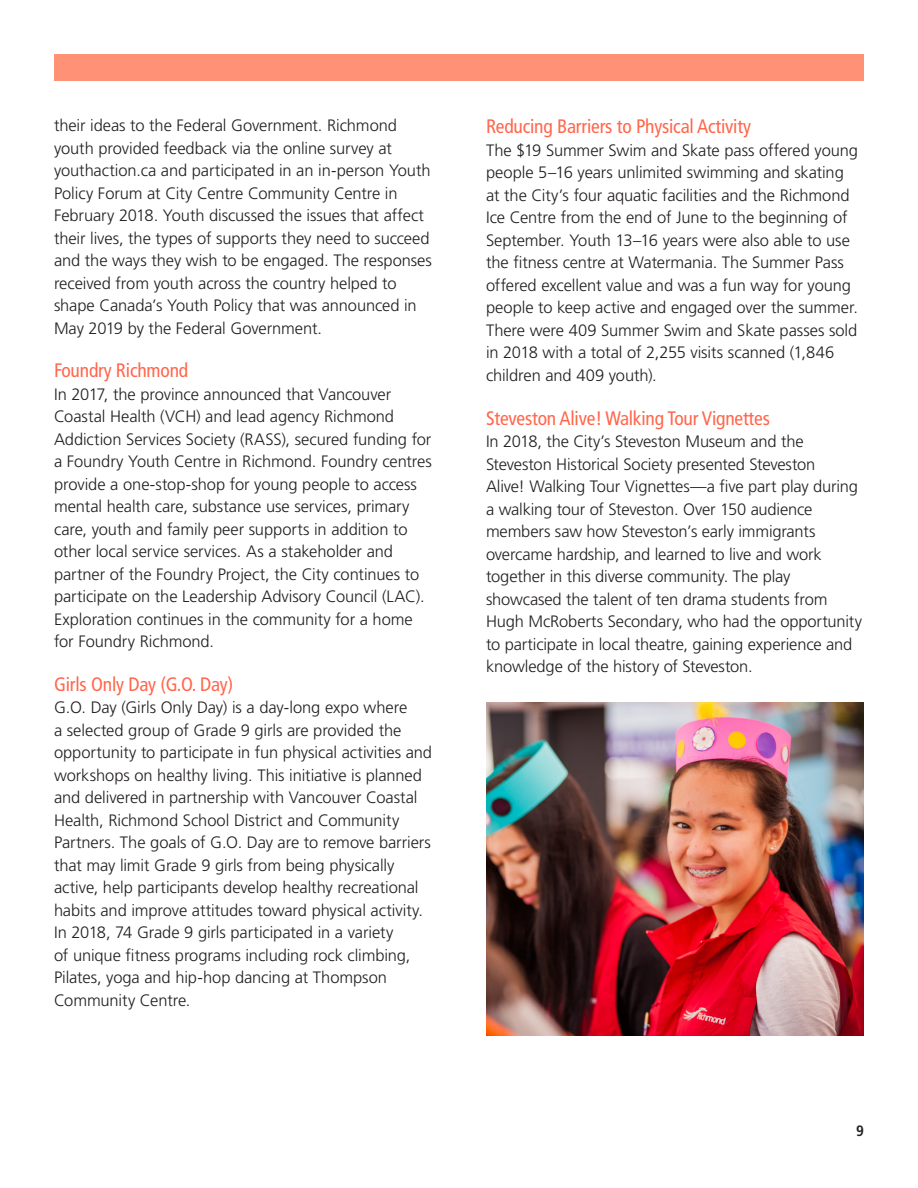
<style>
.page{position:relative;width:918px;height:1188px;background:#fff}
.page>*{position:absolute;margin:0;border:0;box-sizing:border-box;transform-origin:0 0}
.Heading_2_-_Orange{font:condensed 19.5px "Frutiger LT Std";letter-spacing:-.01em;color:#ff674c}
.Body_Text_first_para{font:300 16.5px/22.5px "Frutiger LT Std";letter-spacing:-.005em;color:#231f20}
.t1{font:700 condensed 15px "Frutiger LT Std";color:#231f20}
</style>
<div class="page">
<div style="left:54px;top:54px;width:810px;height:27px;background:#ff9177"></div>
<img style="left:486px;top:703px;width:378px;height:332px">
<p class="Body_Text_first_para" style="left:54px;top:114px;width:379px">their ideas to the Federal Government. Richmond youth provided feedback via the online survey at youthaction.ca and participated in an in-person Youth Policy Forum at City Centre Community Centre in February 2018. Youth discussed the issues that affect their lives, the types of supports they need to succeed and the ways they wish to be engaged. The responses received from youth across the country helped to shape Canada’s Youth Policy that was announced in May 2019 by the Federal Government.</p>
<p class="Heading_2_-_Orange" style="left:54px;top:359px;width:136px">Foundry Richmond</p>
<p class="Body_Text_first_para" style="left:54px;top:383px;width:379px">In 2017, the province announced that Vancouver Coastal Health (VCH) and lead agency Richmond Addiction Services Society (RASS), secured funding for a Foundry Youth Centre in Richmond. Foundry centres provide a one-stop-shop for young people to access mental health care, substance use services, primary care, youth and family peer supports in addition to other local service services. As a stakeholder and partner of the Foundry Project, the City continues to participate on the Leadership Advisory Council (LAC).<br>Exploration continues in the community for a home for Foundry Richmond.</p>
<p class="Heading_2_-_Orange" style="left:54px;top:673px;width:181px">Girls Only Day (G.O. Day)</p>
<p class="Body_Text_first_para" style="left:54px;top:697px;width:380px">G.O. Day (Girls Only Day) is a day-long expo where<br>a selected group of Grade 9 girls are provided the opportunity to participate in fun physical activities and workshops on healthy living. This initiative is planned and delivered in partnership with Vancouver Coastal Health, Richmond School District and Community Partners. The goals of G.O. Day are to remove barriers that may limit Grade 9 girls from being physically active, help participants develop healthy recreational habits and improve attitudes toward physical activity.<br>In 2018, 74 Grade 9 girls participated in a variety<br>of unique fitness programs including rock climbing, Pilates, yoga and hip-hop dancing at Thompson Community Centre.</p>
<p class="Heading_2_-_Orange" style="left:486px;top:115px;width:266px">Reducing Barriers to Physical Activity</p>
<p class="Body_Text_first_para" style="left:486px;top:139px;width:374px">The $19 Summer Swim and Skate pass offered young people 5–16 years unlimited swimming and skating at the City’s four aquatic facilities and the Richmond Ice Centre from the end of June to the beginning of September. Youth 13–16 years were also able to use the fitness centre at Watermania. The Summer Pass offered excellent value and was a fun way for young people to keep active and engaged over the summer.<br>There were 409 Summer Swim and Skate passes sold in 2018 with a total of 2,255 visits scanned (1,846 children and 409 youth).</p>
<p class="Heading_2_-_Orange" style="left:486px;top:406px;width:285px">Steveston Alive! Walking Tour Vignettes</p>
<p class="Body_Text_first_para" style="left:486px;top:430px;width:378px">In 2018, the City’s Steveston Museum and the Steveston Historical Society presented Steveston<br>Alive! Walking Tour Vignettes—a five part play during a walking tour of Steveston. Over 150 audience members saw how Steveston’s early immigrants overcame hardship, and learned to live and work together in this diverse community. The play showcased the talent of ten drama students from Hugh McRoberts Secondary, who had the opportunity to participate in local theatre, gaining experience and knowledge of the history of Steveston.</p>
<p class="t1" style="left:856px;top:1122px;width:9px">9</p>
</div>
